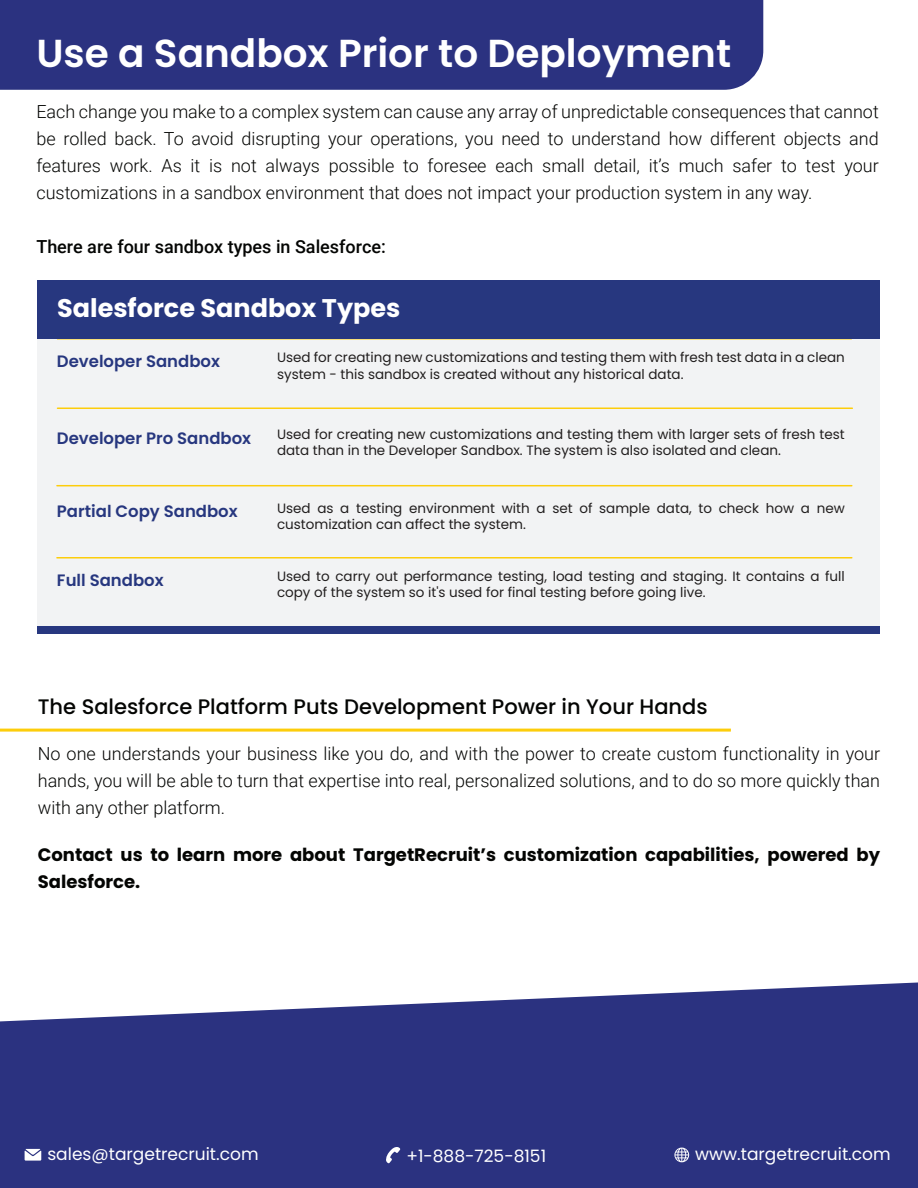
<style>
.page{position:relative;width:918px;height:1188px;background:#fff}
.page>*{position:absolute;margin:0;border:0;box-sizing:border-box;transform-origin:0 0}
.t1{font:600 39px "Poppins";color:#fff}
.t2{font:700 25.5px "Poppins";color:#fff}
.t3{font:500 21px "Poppins";color:#040503}
.t4{font:300 18px/27px "Roboto";color:#040503;text-align:justify}
.t5{font:700 18px/27px "Poppins";color:#040503}
.t6{font:500 18px "Roboto";color:#040503}
.t7{font:17.1px "Poppins";color:#fff}
.t8{font:600 16.5px "Poppins";color:#27377f}
.t9{font:13.5px/16.2px "Poppins";color:#211e1e}
</style>
<div class="page">
<svg style="left:0;top:983px;width:918px;height:205px;background:#3e458b"></svg>
<div style="left:0;top:0;width:763px;height:90px;background:#2b3280"></div>
<div style="left:38px;top:280px;width:842px;height:349px;background:#f2f3f4"></div>
<hr style="left:57px;top:338px;width:795px;height:2px;background:#fdcd0b">
<hr style="left:57px;top:408px;width:795px;height:1px;background:#fdcd0b">
<hr style="left:57px;top:485px;width:795px;height:1px;background:#fdcd0b">
<hr style="left:57px;top:557px;width:795px;height:2px;background:#fdcd0b">
<div style="left:38px;top:280px;width:842px;height:59px;background:#27377f"></div>
<div style="left:38px;top:627px;width:842px;height:7px;background:#27377f"></div>
<hr style="left:0;top:729px;width:731px;height:3px;background:#fdcd0b">
<svg style="left:25px;top:1149px;width:16px;height:12px"></svg>
<svg style="left:385px;top:1147px;width:15px;height:16px"></svg>
<svg style="left:674px;top:1148px;width:15px;height:14px"></svg>
<h1 class="t1" style="left:36px;top:31px;width:696px">Use a Sandbox Prior to Deployment</h1>
<p class="t4" style="left:36px;top:98px;width:844px">Each change you make to a complex system can cause any array of unpredictable consequences that cannot be rolled back. To avoid disrupting your operations, you need to understand how different objects and features work. As it is not always possible to foresee each small detail, it’s much safer to test your customizations in a sandbox environment that does not impact your production system in any way.</p>
<p class="t6" style="left:36px;top:234px;width:351px">There are four sandbox types in Salesforce:</p>
<h2 class="t2" style="left:57px;top:293px;width:345px">Salesforce Sandbox Types</h2>
<p class="t8" style="left:57px;top:352px;width:165px">Developer Sandbox</p>
<p class="t9" style="left:277px;top:350px;width:569px">Used for creating new customizations and testing them with fresh test data in a clean system - this sandbox is created without any historical data.</p>
<p class="t8" style="left:57px;top:428px;width:196px">Developer Pro Sandbox</p>
<p class="t9" style="left:277px;top:426px;width:569px">Used for creating new customizations and testing them with larger sets of fresh test data than in the Developer Sandbox. The system is also isolated and clean.</p>
<p class="t8" style="left:57px;top:502px;width:182px">Partial Copy Sandbox</p>
<p class="t9" style="left:277px;top:500px;width:569px">Used as a testing environment with a set of sample data, to check how a new customization can affect the system.</p>
<p class="t8" style="left:57px;top:571px;width:108px">Full Sandbox</p>
<p class="t9" style="left:277px;top:569px;width:569px">Used to carry out performance testing, load testing and staging. It contains a full copy of the system so it's used for final testing before going live.</p>
<p class="t3" style="left:38px;top:695px;width:671px">The Salesforce Platform Puts Development Power in Your Hands</p>
<p class="t4" style="left:38px;top:740px;width:844px">No one understands your business like you do, and with the power to create custom functionality in your hands, you will be able to turn that expertise into real, personalized solutions, and to do so more quickly than with any other platform.</p>
<p class="t5" style="left:38px;top:841px;width:844px">Contact us to learn more about TargetRecruit’s customization capabilities, powered by<br>Salesforce.</p>
<p class="t7" style="left:47px;top:1144px;width:213px">sales@targetrecruit.com</p>
<p class="t7" style="left:406px;top:1146px;width:141px">+1-888-725-8151</p>
<p class="t7" style="left:695px;top:1144px;width:197px">www.targetrecruit.com</p>
</div>
